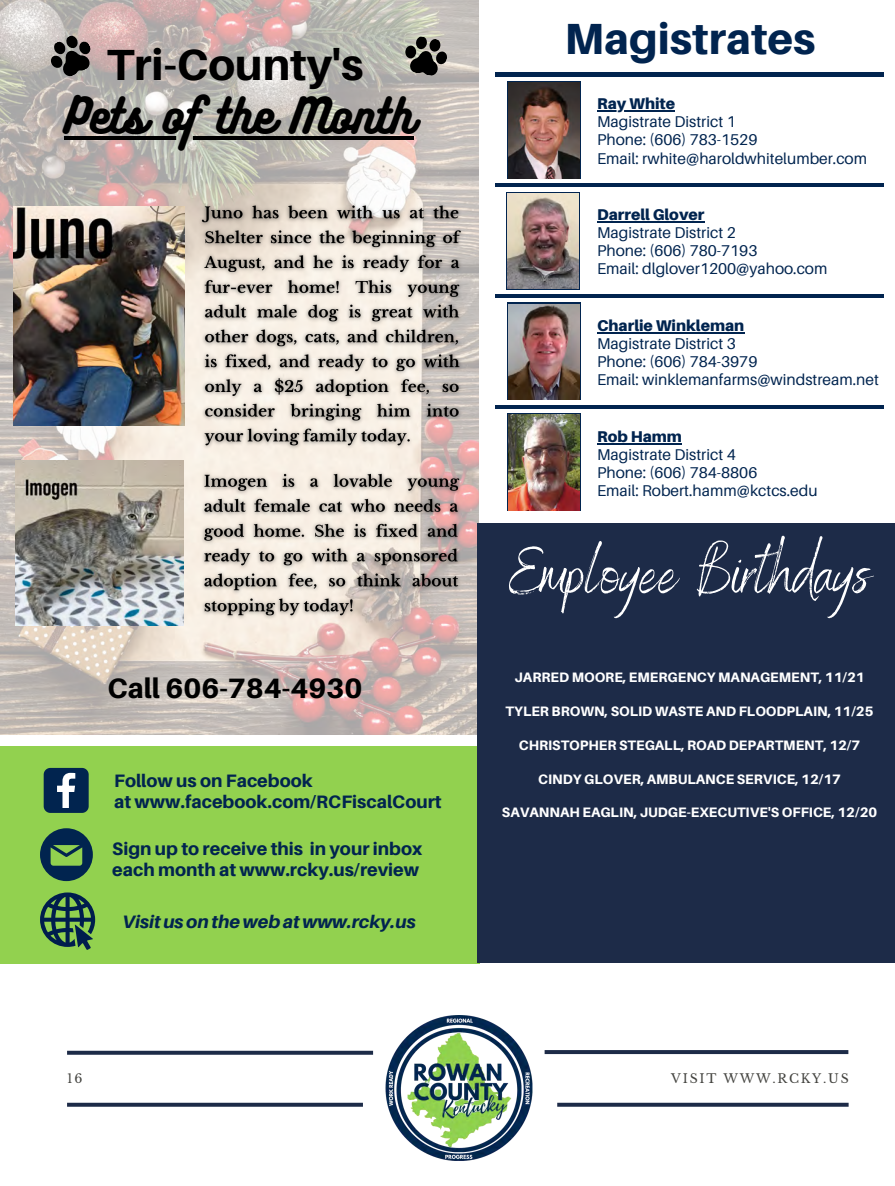
<style>
.page{position:relative;width:895px;height:1186px;background:#fff}
.page>*{position:absolute;margin:0;border:0;box-sizing:border-box;transform-origin:0 0}
.t1{font:64.95px "Benedict";color:#fff}
.t2{font:43.65px "Bukhari Script";color:#000}
.t3{font:800 43.65px "Aileron";color:#000}
.t4{font:800 43.65px "Aileron";color:#01244f}
.t5{font:800 28.05px "Aileron";color:#000}
.t6{font:800 18px/20.4px "Aileron";color:#01244f}
.t7{font:italic 800 18px "Aileron";color:#01244f}
.t8{font:15.6px/18px "Aileron";color:#01244f}
.t9{font:900 15.6px "Aileron";color:#01244f}
.t10{font:800 13.65px "Aileron";color:#fff}
.t11{font:12.45px "Libre Baskerville";letter-spacing:.14em;color:#444440}
</style>
<div class="page">
<img style="left:0;top:0;width:478px;height:735px">
<div style="left:0;top:746px;width:479px;height:217px;background:#92d14f"></div>
<div style="left:478px;top:523px;width:417px;height:440px;background:#1d2b48"></div>
<img style="left:385px;top:1015px;width:148px;height:146px">
<svg style="left:67px;top:1103px;width:296px;height:4px"></svg>
<svg style="left:557px;top:1103px;width:292px;height:4px"></svg>
<svg style="left:67px;top:1051px;width:306px;height:4px"></svg>
<svg style="left:545px;top:1050px;width:303px;height:4px"></svg>
<svg style="left:44px;top:768px;width:45px;height:45px;background:#2d4b6a"></svg>
<svg style="left:40px;top:828px;width:53px;height:53px"></svg>
<hr style="left:496px;top:73px;width:388px;height:3px;background:#01244f">
<hr style="left:496px;top:294px;width:388px;height:4px;background:#01244f">
<hr style="left:496px;top:405px;width:388px;height:4px;background:#01244f">
<hr style="left:496px;top:184px;width:388px;height:3px;background:#01244f">
<svg style="left:508px;top:81px;width:73px;height:98px"></svg>
<img style="left:509px;top:82px;width:71px;height:96px">
<svg style="left:507px;top:192px;width:73px;height:98px"></svg>
<img style="left:508px;top:193px;width:71px;height:96px">
<svg style="left:508px;top:303px;width:73px;height:97px"></svg>
<img style="left:509px;top:304px;width:71px;height:96px">
<svg style="left:508px;top:413px;width:73px;height:98px"></svg>
<img style="left:509px;top:415px;width:71px;height:96px">
<hr style="left:64px;top:137px;width:350px;height:3px;background:#000">
<svg style="left:49px;top:34px;width:44px;height:45px;background:#696563"></svg>
<svg style="left:404px;top:35px;width:44px;height:42px;background:#686661"></svg>
<img style="left:13px;top:207px;width:171px;height:219px">
<svg style="left:40px;top:892px;width:55px;height:58px"></svg>
<img style="left:15px;top:460px;width:169px;height:165px">
<img style="left:194px;top:197px;width:274px;height:257px">
<hr style="left:597px;top:332px;width:147px;height:1px;background:#01244f">
<hr style="left:597px;top:443px;width:85px;height:1px;background:#01244f">
<hr style="left:597px;top:111px;width:78px;height:1px;background:#01244f">
<hr style="left:597px;top:221px;width:107px;height:1px;background:#01244f">
<img style="left:198px;top:465px;width:269px;height:158px">
<h2 class="t3" style="left:107px;top:38px;width:258px">Tri-County's</h2>
<h2 class="t2" style="left:64px;top:88px;width:352px">Pets of the Month</h2>
<h3 class="t5" style="left:107px;top:671px;width:256px">Call 606-784-4930</h3>
<p class="t6" style="left:114px;top:770px;width:329px">Follow us on Facebook<br>at www.facebook.com/RCFiscalCourt</p>
<p class="t6" style="left:112px;top:839px;width:311px">Sign up to receive this in your inbox each month at www.rcky.us/review</p>
<p class="t7" style="left:122px;top:911px;width:295px">Visit us on the web at www.rcky.us</p>
<h2 class="t4" style="left:565px;top:12px;width:252px">Magistrates</h2>
<p class="t9" style="left:597px;top:94px;width:79px">Ray White</p>
<p class="t8" style="left:597px;top:113px;width:271px">Magistrate District 1<br>Phone: (606) 783-1529<br>Email: rwhite@haroldwhitelumber.com</p>
<p class="t9" style="left:597px;top:205px;width:109px">Darrell Glover</p>
<p class="t8" style="left:597px;top:224px;width:232px">Magistrate District 2<br>Phone: (606) 780-7193<br>Email: dlglover1200@yahoo.com</p>
<p class="t9" style="left:597px;top:316px;width:149px">Charlie Winkleman</p>
<p class="t8" style="left:597px;top:334px;width:283px">Magistrate District 3<br>Phone: (606) 784-3979<br>Email: winklemanfarms@windstream.net</p>
<p class="t9" style="left:597px;top:427px;width:86px">Rob Hamm</p>
<p class="t8" style="left:597px;top:445px;width:222px">Magistrate District 4<br>Phone: (606) 784-8806<br>Email: Robert.hamm@kctcs.edu</p>
<h1 class="t1" style="left:509px;top:531px;width:362px">Employee Birthdays</h1>
<p class="t10" style="left:514px;top:669px;width:352px">JARRED MOORE, EMERGENCY MANAGEMENT, 11/21</p>
<p class="t10" style="left:506px;top:703px;width:369px">TYLER BROWN, SOLID WASTE AND FLOODPLAIN, 11/25</p>
<p class="t10" style="left:519px;top:737px;width:343px">CHRISTOPHER STEGALL, ROAD DEPARTMENT, 12/7</p>
<p class="t10" style="left:538px;top:770px;width:304px">CINDY GLOVER, AMBULANCE SERVICE, 12/17</p>
<p class="t10" style="left:502px;top:804px;width:377px">SAVANNAH EAGLIN, JUDGE-EXECUTIVE'S OFFICE, 12/20</p>
<p class="t11" style="left:67px;top:1071px;width:17px">16</p>
<p class="t11" style="left:671px;top:1071px;width:179px">VISIT WWW.RCKY.US</p>
</div>
